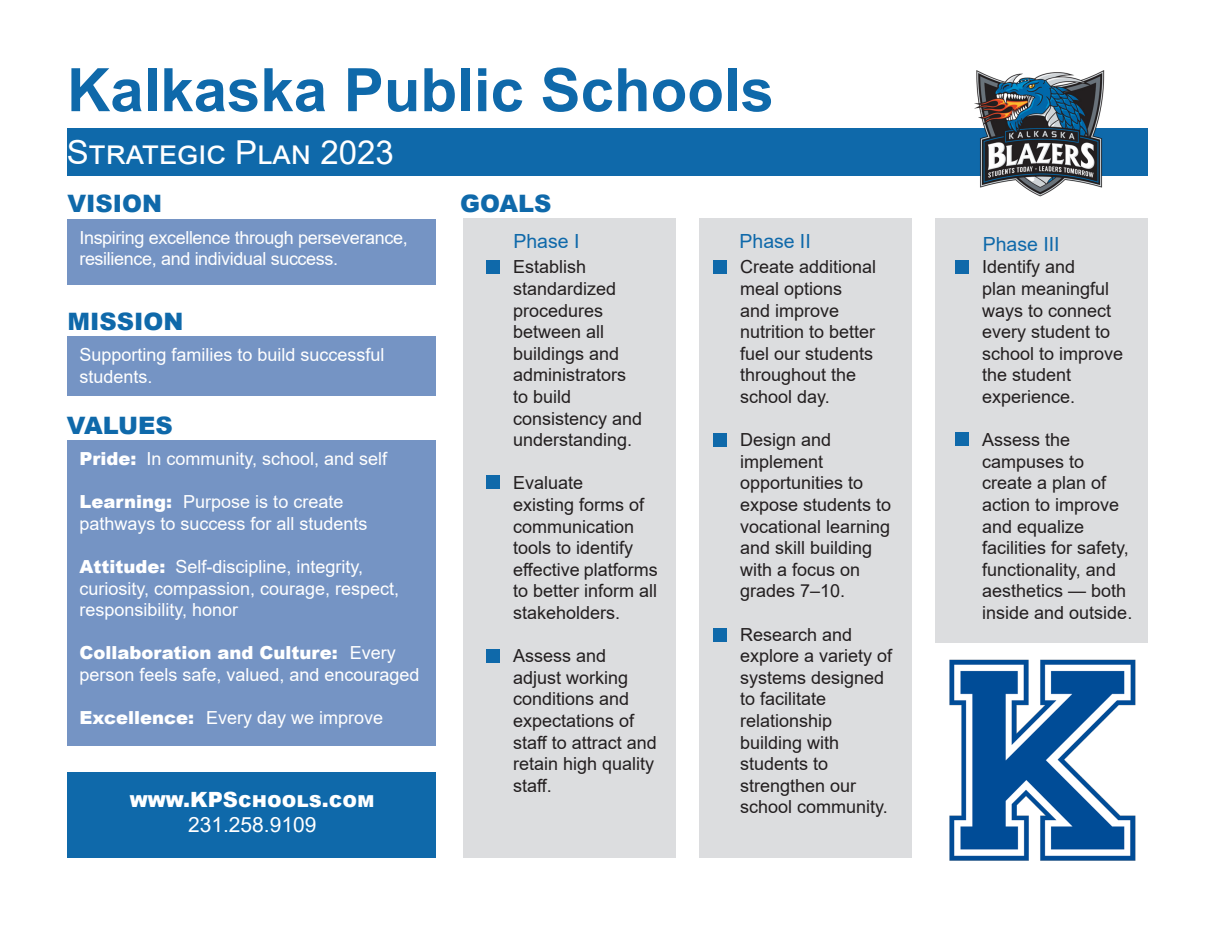
<style>
.page{position:relative;width:1215px;height:945px;background:#fff}
.page>*{position:absolute;margin:0;border:0;box-sizing:border-box;transform-origin:0 0}
.t1{font:700 60px "Arial";color:#0f69aa}
.t2{font:33px "Arial";color:#fff}
.t3{font:900 24px "Arial";color:#0f69aa}
.t4{font:900 21px/25.2px "Arial";color:#fff;text-align:center}
.t5{font:19.5px "Arial";color:#0f69aa}
.t6{font:18px/21.6px "Arial";color:#231f20}
.t7{font:18px/21.6px "Arial";color:#fff}
.t8{font:18px/21.6px "Arial";letter-spacing:-.02em;color:#fff}
.s1{font-weight:900}
.s2{font-weight:400}
</style>
<div class="page">
<div style="left:68px;top:336px;width:368px;height:60px;background:#7594c4"></div>
<div style="left:67px;top:128px;width:1081px;height:48px;background:#0f69aa"></div>
<img style="left:949px;top:659px;width:187px;height:202px">
<div style="left:463px;top:219px;width:213px;height:639px;background:#dcdddf"></div>
<div style="left:699px;top:219px;width:213px;height:639px;background:#dcdddf"></div>
<div style="left:935px;top:219px;width:213px;height:424px;background:#dcdddf"></div>
<div style="left:68px;top:219px;width:368px;height:66px;background:#7594c4"></div>
<div style="left:67px;top:440px;width:369px;height:306px;background:#7594c4"></div>
<div style="left:486px;top:260px;width:14px;height:14px;background:#0f69aa"></div>
<div style="left:486px;top:475px;width:14px;height:14px;background:#0f69aa"></div>
<div style="left:486px;top:649px;width:14px;height:14px;background:#0f69aa"></div>
<div style="left:713px;top:628px;width:14px;height:14px;background:#0f69aa"></div>
<div style="left:713px;top:433px;width:14px;height:14px;background:#0f69aa"></div>
<div style="left:713px;top:260px;width:14px;height:14px;background:#0f69aa"></div>
<div style="left:955px;top:260px;width:14px;height:14px;background:#0f69aa"></div>
<div style="left:955px;top:432px;width:14px;height:14px;background:#0f69aa"></div>
<div style="left:67px;top:773px;width:369px;height:85px;background:#0f69aa"></div>
<img style="left:974px;top:71px;width:130px;height:126px">
<p class="t1" style="left:67px;top:48px;width:708px">Kalkaska Public Schools</p>
<p class="t2" style="left:67px;top:130px;width:328px">Strategic Plan 2023</p>
<p class="t3" style="left:460px;top:186px;width:93px">GOALS</p>
<p class="t5" style="left:513px;top:227px;width:68px">Phase I</p>
<p class="t5" style="left:740px;top:227px;width:73px">Phase II</p>
<p class="t5" style="left:983px;top:230px;width:78px">Phase III</p>
<p class="t3" style="left:68px;top:186px;width:96px">VISION</p>
<p class="t8" style="left:79px;top:226px;width:330px">Inspiring excellence through perseverance, resilience, and individual success.</p>
<p class="t6" style="left:740px;top:256px;width:138px;text-indent:-27px">• Create additional meal options and improve nutrition to better fuel our students throughout the school day.</p>
<p class="t6" style="left:740px;top:429px;width:153px;text-indent:-27px">• Design and implement opportunities to expose students to vocational learning and skill building with a focus on grades 7–10.</p>
<p class="t6" style="left:740px;top:623px;width:154px;text-indent:-27px">• Research and explore a variety of systems designed to facilitate relationship building with students to strengthen our school community.</p>
<p class="t6" style="left:982px;top:256px;width:143px;text-indent:-27px">• Identify and<br>plan meaningful ways to connect every student to school to improve the student experience.</p>
<p class="t6" style="left:982px;top:429px;width:152px;text-indent:-27px">• Assess the campuses to create a plan of action to improve and equalize facilities for safety, functionality, and aesthetics — both inside and outside.</p>
<p class="t6" style="left:513px;top:256px;width:131px;text-indent:-27px">• Establish standardized procedures between all buildings and administrators to build consistency and understanding.</p>
<p class="t6" style="left:513px;top:472px;width:146px;text-indent:-27px">• Evaluate<br>existing forms of communication tools to identify effective platforms to better inform all stakeholders.</p>
<p class="t6" style="left:513px;top:645px;width:145px;text-indent:-27px">• Assess and adjust working conditions and expectations of staff to attract and retain high quality staff.</p>
<p class="t3" style="left:68px;top:304px;width:117px">MISSION</p>
<p class="t7" style="left:79px;top:344px;width:307px">Supporting families to build successful students.</p>
<p class="t3" style="left:67px;top:408px;width:107px">VALUES</p>
<p class="t7" style="left:79px;top:448px;width:309px"><span class="s1">Pride:</span> In community, school, and self</p>
<p class="t7" style="left:79px;top:491px;width:290px"><span class="s1">Learning:</span> Purpose is to create pathways to success for all students</p>
<p class="t7" style="left:79px;top:556px;width:321px"><span class="s1">Attitude:</span> Self-discipline, integrity, curiosity, compassion, courage, respect, responsibility, honor</p>
<p class="t7" style="left:79px;top:642px;width:342px"><span class="s1">Collaboration and Culture:</span> Every person feels safe, valued, and encouraged</p>
<p class="t7" style="left:79px;top:707px;width:305px"><span class="s1">Excellence:</span> Every day we improve</p>
<p class="t4" style="left:130px;top:786px;width:246px">www.KPSchools.com<br><span class="s2">231.258.9109</span></p>
</div>
